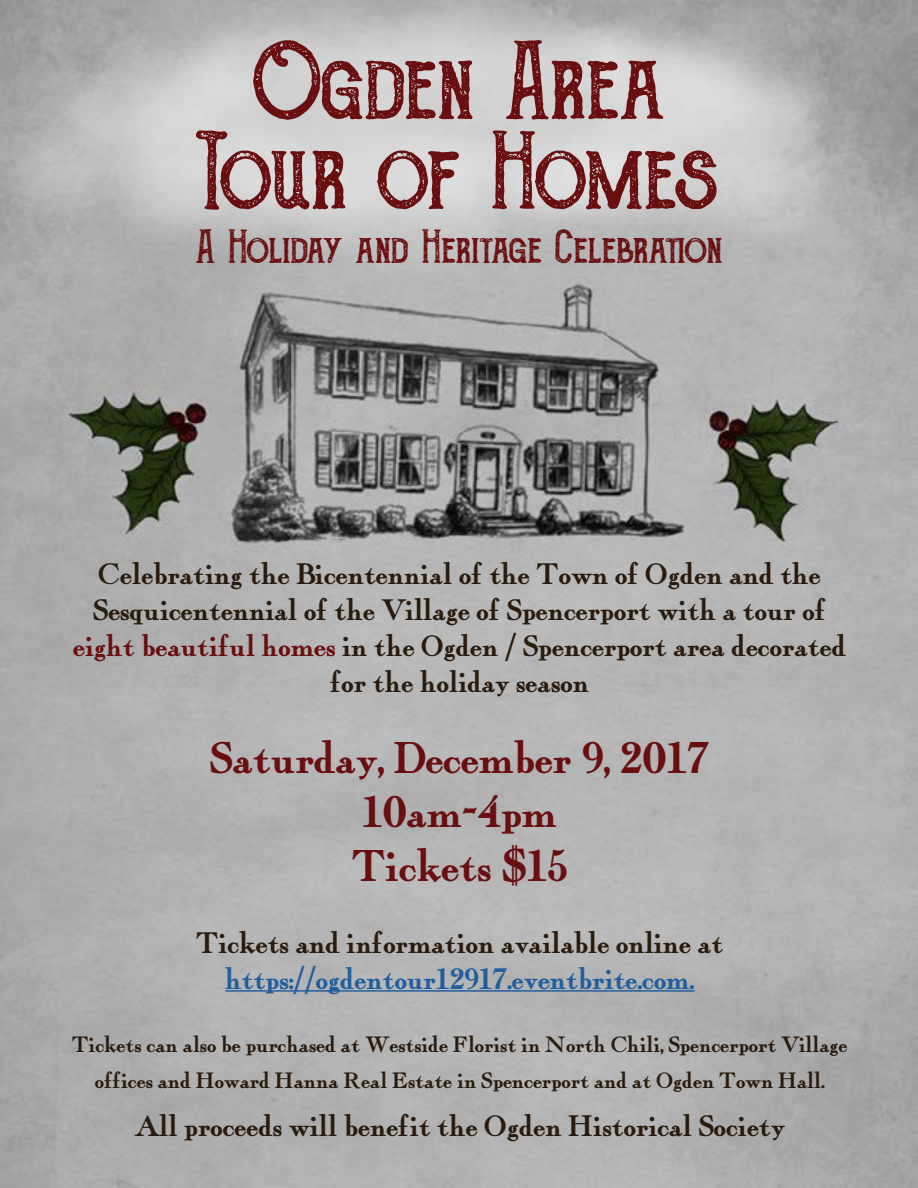
<style>
.page{position:relative;width:918px;height:1188px;background:#fff}
.page>*{position:absolute;margin:0;border:0;box-sizing:border-box;transform-origin:0 0}
.t1{font:105px/90px "The Goldsmith Vintage";color:#690f0f;text-align:center}
.t2{font:45px/54px "Fairfax Station";color:#690f0f;text-align:center}
.t3{font:45px "The Goldsmith Vintage";color:#690f0f}
.t4{font:30px/36px "Fairfax Station";color:#291b0e;text-align:center}
.t5{font:30px "Fairfax Station";color:#215e9e}
.t6{font:22.5px/36px "Fairfax Station";color:#291b0e;text-align:center}
.s1{color:#690f0f}
</style>
<div class="page">
<img style="left:0;top:0;width:918px;height:1188px">
<hr style="left:225px;top:990px;width:470px;height:2px;background:#215e9e">
<h1 class="t1" style="left:201px;top:43px;width:517px">Ogden Area<br>Tour of Homes</h1>
<h2 class="t3" style="left:195px;top:229px;width:529px">A Holiday and Heritage Celebration</h2>
<p class="t4" style="left:74px;top:555px;width:775px">Celebrating the Bicentennial of the Town of Ogden and the Sesquicentennial of the Village of Spencerport with a tour of <span class="s1">eight beautiful homes</span> in the Ogden / Spencerport area decorated for the holiday season</p>
<h2 class="t2" style="left:210px;top:730px;width:501px">Saturday, December 9, 2017<br>10am-4pm<br>Tickets $15</h2>
<p class="t4" style="left:196px;top:924px;width:529px">Tickets and information available online at</p>
<p class="t5" style="left:225px;top:962px;width:471px">https://ogdentour12917.eventbrite.com.</p>
<p class="t6" style="left:72px;top:1026px;width:777px">Tickets can also be purchased at Westside Florist in North Chili, Spencerport Village offices and Howard Hanna Real Estate in Spencerport and at Ogden Town Hall.</p>
<p class="t4" style="left:135px;top:1107px;width:652px">All proceeds will benefit the Ogden Historical Society</p>
</div>
